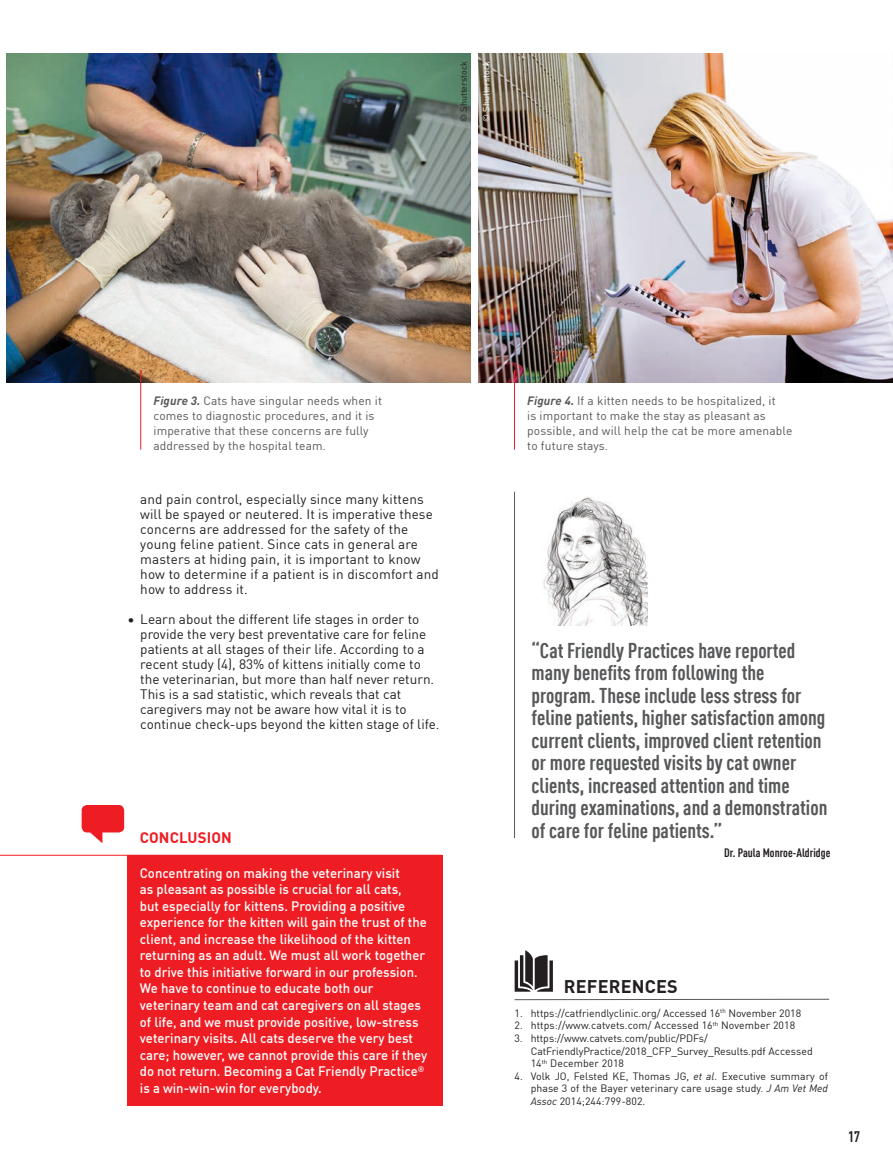
<style>
.page{position:relative;width:893px;height:1170px;background:#fff}
.page>*{position:absolute;margin:0;border:0;box-sizing:border-box;transform-origin:0 0}
.exergue{font:700 condensed 21px/22.5px "DIN Pro";color:#57585a}
.REFERENCES{font:700 18px "DIN Pro";letter-spacing:.01em;color:#231f20}
.titre_encadré_rouge{font:700 15px "DIN Pro";letter-spacing:.01em;color:#ee1d23}
.t1{font:700 condensed 15px "DIN Pro";color:#231f20}
.t2{font:13.5px/15px "DIN Pro";color:#231f20}
.texte_encadré_rouge{font:500 13.5px/16.5px "DIN Pro";color:#fff}
.titre_legende_HAUT{font:12px/15px "DIN Pro";letter-spacing:.01em;color:#57585a}
.signature_exergue{font:700 condensed 12px "DIN Pro";color:#231f20}
.t3{font:10.5px/12.6px "DIN Pro";color:#231f20}
.t4{font:9px "DIN Pro";color:#231f20}
.t5{font:9px "DIN Pro";color:#fff}
.s1{font-weight:700;font-style:italic}
.s2{font-style:italic}
</style>
<div class="page">
<hr style="left:514px;top:491px;width:1px;height:347px;background:#57585a">
<img style="left:543px;top:497px;width:105px;height:128px">
<hr style="left:0;top:854px;width:442px;height:1px;background:#ee1d23">
<svg style="left:82px;top:805px;width:42px;height:38px"></svg>
<div style="left:127px;top:854px;width:315px;height:251px;background:#ee1d23"></div>
<hr style="left:514px;top:998px;width:315px;height:1px;background:#57585a">
<svg style="left:515px;top:950px;width:38px;height:41px"></svg>
<img style="left:7px;top:53px;width:464px;height:329px">
<img style="left:478px;top:53px;width:415px;height:329px">
<hr style="left:140px;top:370px;width:1px;height:79px;background:#ee1d23">
<hr style="left:514px;top:370px;width:1px;height:79px;background:#ee1d23">
<p class="t4" style="left:457px;top:121px;width:62px;rotate:-90deg">© Shutterstock</p>
<p class="t5" style="left:479px;top:121px;width:62px;rotate:-90deg">© Shutterstock</p>
<p class="titre_legende_HAUT" style="left:153px;top:392px;width:230px"><span class="s1">Figure 3.</span> Cats have singular needs when it comes to diagnostic procedures, and it is imperative that these concerns are fully addressed by the hospital team.</p>
<p class="titre_legende_HAUT" style="left:527px;top:392px;width:267px"><span class="s1">Figure 4.</span> If a kitten needs to be hospitalized, it<br>is important to make the stay as pleasant as possible, and will help the cat be more amenable to future stays.</p>
<p class="t2" style="left:140px;top:491px;width:300px">and pain control, especially since many kittens will be spayed or neutered. It is imperative these concerns are addressed for the safety of the young feline patient. Since cats in general are masters at hiding pain, it is important to know how to determine if a patient is in discomfort and how to address it.</p>
<p class="t2" style="left:140px;top:611px;width:301px;text-indent:-13px">• Learn about the different life stages in order to provide the very best preventative care for feline patients at all stages of their life. According to a recent study (4), 83% of kittens initially come to the veterinarian, but more than half never return.<br>This is a sad statistic, which reveals that cat caregivers may not be aware how vital it is to continue check-ups beyond the kitten stage of life.</p>
<p class="titre_encadré_rouge" style="left:140px;top:825px;width:94px">CONCLUSION</p>
<p class="texte_encadré_rouge" style="left:140px;top:863px;width:289px">Concentrating on making the veterinary visit<br>as pleasant as possible is crucial for all cats,<br>but especially for kittens. Providing a positive experience for the kitten will gain the trust of the client, and increase the likelihood of the kitten returning as an adult. We must all work together to drive this initiative forward in our profession.<br>We have to continue to educate both our veterinary team and cat caregivers on all stages of life, and we must provide positive, low-stress veterinary visits. All cats deserve the very best care; however, we cannot provide this care if they do not return. Becoming a Cat Friendly Practice<sup>® </sup>is a win-win-win for everybody.</p>
<p class="exergue" style="left:531px;top:637px;width:297px">“Cat Friendly Practices have reported many benefits from following the program. These include less stress for feline patients, higher satisfaction among current clients, improved client retention or more requested visits by cat owner clients, increased attention and time during examinations, and a demonstration of care for feline patients.”</p>
<p class="signature_exergue" style="left:724px;top:844px;width:108px">Dr. Paula Monroe-Aldridge</p>
<p class="REFERENCES" style="left:564px;top:971px;width:115px">REFERENCES</p>
<p class="t3" style="left:514px;top:1005px;width:288px">1. https://catfriendlyclinic.org/ Accessed 16<sup>th</sup> November 2018</p>
<p class="t3" style="left:514px;top:1018px;width:282px">2. https://www.catvets.com/ Accessed 16<sup>th</sup> November 2018</p>
<p class="t3" style="left:531px;top:1031px;width:284px;text-indent:-16px">3. https://www.catvets.com/public/PDFs/<br>CatFriendlyPractice/2018_CFP_Survey_Results.pdf Accessed<br>14<sup>th</sup> December 2018</p>
<p class="t3" style="left:531px;top:1068px;width:299px;text-align:justify;text-indent:-16px">4. Volk JO, Felsted KE, Thomas JG, <span class="s2">et al</span>. Executive summary of phase 3 of the Bayer veterinary care usage study. <span class="s2">J Am Vet Med Assoc</span> 2014;244:799-802.</p>
<p class="t1" style="left:848px;top:1125px;width:14px">17</p>
</div>
